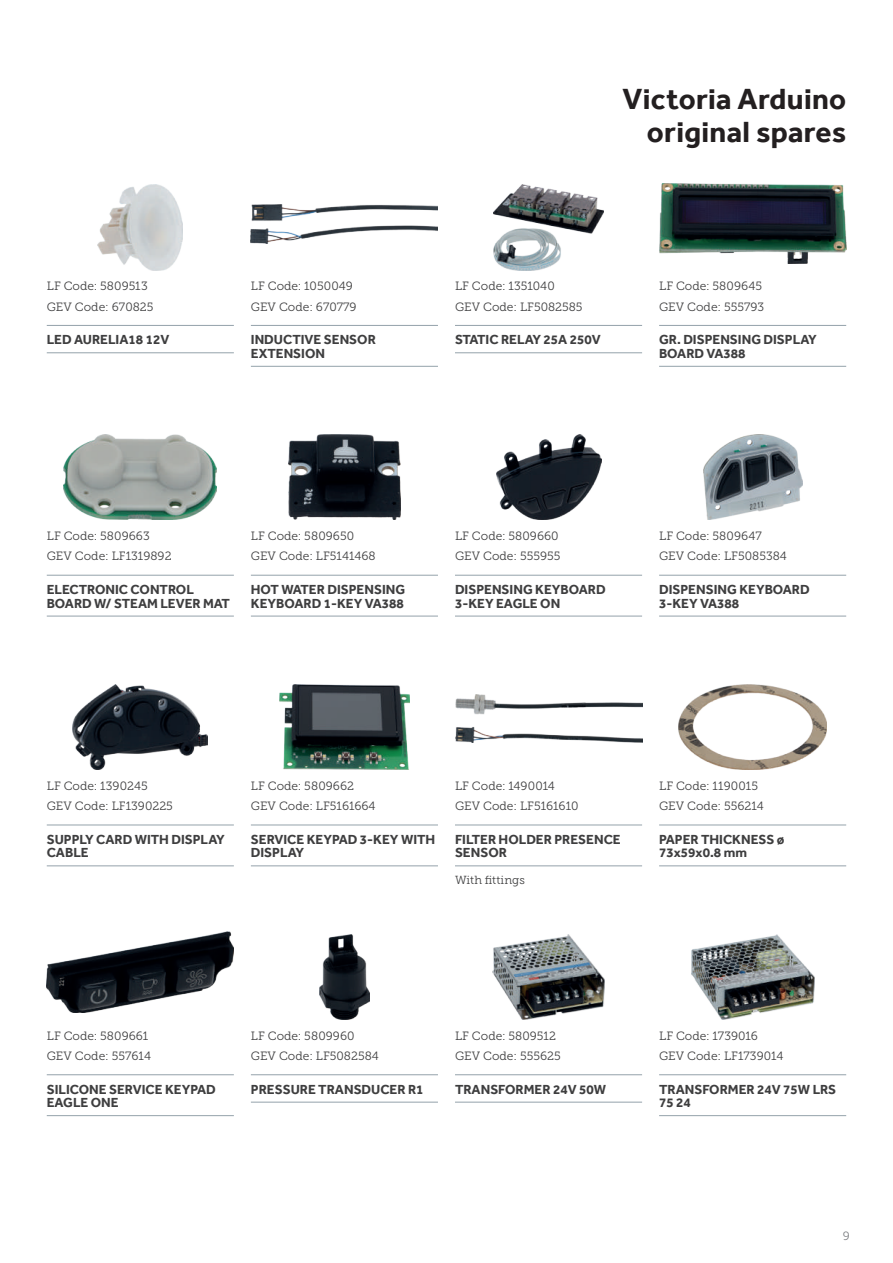
<style>
.page{position:relative;width:893px;height:1263px;background:#fff}
.page>*{position:absolute;margin:0;border:0;box-sizing:border-box;transform-origin:0 0}
.t1{font:700 30px/33px "Effra";letter-spacing:.01em;color:#231f20;text-align:right}
.t2{font:700 13.5px/13.5px "Effra";color:#3e3e3f}
.t3{font:12px/20.2px "Museo Slab 300";color:#3e3e3f}
.t4{font:12px "Museo Slab 300";color:#808285}
.t5{font:11.7px "Museo Slab 300";letter-spacing:.01em;color:#3e3e3f}
</style>
<div class="page">
<hr style="left:47px;top:325px;width:187px;height:1px;background:#94a2aa">
<hr style="left:47px;top:352px;width:187px;height:1px;background:#94a2aa">
<img style="left:98px;top:185px;width:85px;height:85px">
<hr style="left:251px;top:325px;width:187px;height:1px;background:#94a2aa">
<hr style="left:251px;top:366px;width:187px;height:1px;background:#94a2aa">
<img style="left:251px;top:205px;width:187px;height:38px">
<hr style="left:455px;top:325px;width:187px;height:1px;background:#94a2aa">
<hr style="left:455px;top:352px;width:187px;height:1px;background:#94a2aa">
<img style="left:493px;top:185px;width:111px;height:85px">
<hr style="left:659px;top:325px;width:187px;height:1px;background:#94a2aa">
<hr style="left:659px;top:366px;width:187px;height:1px;background:#94a2aa">
<img style="left:659px;top:184px;width:187px;height:79px">
<hr style="left:47px;top:575px;width:187px;height:1px;background:#94a2aa">
<hr style="left:47px;top:616px;width:187px;height:1px;background:#94a2aa">
<img style="left:64px;top:435px;width:153px;height:85px">
<hr style="left:251px;top:575px;width:187px;height:1px;background:#94a2aa">
<hr style="left:251px;top:616px;width:187px;height:1px;background:#94a2aa">
<img style="left:289px;top:435px;width:111px;height:85px">
<hr style="left:455px;top:575px;width:187px;height:1px;background:#94a2aa">
<hr style="left:455px;top:616px;width:187px;height:1px;background:#94a2aa">
<img style="left:496px;top:435px;width:105px;height:85px">
<hr style="left:659px;top:575px;width:187px;height:1px;background:#94a2aa">
<hr style="left:659px;top:616px;width:187px;height:1px;background:#94a2aa">
<img style="left:703px;top:435px;width:99px;height:85px">
<hr style="left:47px;top:825px;width:187px;height:1px;background:#94a2aa">
<hr style="left:47px;top:865px;width:187px;height:1px;background:#94a2aa">
<img style="left:73px;top:684px;width:135px;height:86px">
<hr style="left:251px;top:825px;width:187px;height:1px;background:#94a2aa">
<hr style="left:251px;top:865px;width:187px;height:1px;background:#94a2aa">
<img style="left:280px;top:684px;width:129px;height:86px">
<hr style="left:455px;top:825px;width:187px;height:1px;background:#94a2aa">
<hr style="left:455px;top:865px;width:187px;height:1px;background:#94a2aa">
<img style="left:455px;top:695px;width:187px;height:47px">
<hr style="left:659px;top:825px;width:187px;height:1px;background:#94a2aa">
<hr style="left:659px;top:865px;width:187px;height:1px;background:#94a2aa">
<img style="left:679px;top:684px;width:147px;height:86px">
<hr style="left:47px;top:1074px;width:187px;height:1px;background:#94a2aa">
<hr style="left:47px;top:1115px;width:187px;height:1px;background:#94a2aa">
<img style="left:47px;top:932px;width:187px;height:81px">
<hr style="left:251px;top:1074px;width:187px;height:1px;background:#94a2aa">
<hr style="left:251px;top:1102px;width:187px;height:1px;background:#94a2aa">
<img style="left:319px;top:934px;width:51px;height:85px">
<hr style="left:455px;top:1074px;width:187px;height:1px;background:#94a2aa">
<hr style="left:455px;top:1102px;width:187px;height:1px;background:#94a2aa">
<img style="left:492px;top:934px;width:113px;height:85px">
<hr style="left:659px;top:1074px;width:187px;height:1px;background:#94a2aa">
<hr style="left:659px;top:1115px;width:187px;height:1px;background:#94a2aa">
<img style="left:691px;top:934px;width:123px;height:85px">
<p class="t3" style="left:47px;top:276px;width:108px">LF Code: 5809513<br>GEV Code: 670825</p>
<p class="t2" style="left:47px;top:333px;width:124px">LED AURELIA18 12V</p>
<p class="t3" style="left:251px;top:276px;width:107px">LF Code: 1050049<br>GEV Code: 670779</p>
<p class="t2" style="left:251px;top:333px;width:126px">INDUCTIVE SENSOR<br>EXTENSION</p>
<h1 class="t1" style="left:623px;top:82px;width:225px">Victoria Arduino original spares</h1>
<p class="t3" style="left:455px;top:276px;width:129px">LF Code: 1351040<br>GEV Code: LF5082585</p>
<p class="t2" style="left:455px;top:333px;width:147px">STATIC RELAY 25A 250V</p>
<p class="t3" style="left:659px;top:276px;width:107px">LF Code: 5809645<br>GEV Code: 555793</p>
<p class="t2" style="left:659px;top:333px;width:159px">GR. DISPENSING DISPLAY<br>BOARD VA388</p>
<p class="t3" style="left:47px;top:526px;width:126px">LF Code: 5809663<br>GEV Code: LF1319892</p>
<p class="t2" style="left:47px;top:583px;width:185px">ELECTRONIC CONTROL<br>BOARD W/ STEAM LEVER MAT</p>
<p class="t3" style="left:251px;top:526px;width:126px">LF Code: 5809650<br>GEV Code: LF5141468</p>
<p class="t2" style="left:251px;top:583px;width:156px">HOT WATER DISPENSING<br>KEYBOARD 1-KEY VA388</p>
<p class="t3" style="left:455px;top:526px;width:107px">LF Code: 5809660<br>GEV Code: 555955</p>
<p class="t2" style="left:455px;top:583px;width:152px">DISPENSING KEYBOARD<br>3-KEY EAGLE ON</p>
<p class="t3" style="left:659px;top:526px;width:129px">LF Code: 5809647<br>GEV Code: LF5085384</p>
<p class="t2" style="left:659px;top:583px;width:152px">DISPENSING KEYBOARD<br>3-KEY VA388</p>
<p class="t3" style="left:47px;top:776px;width:128px">LF Code: 1390245<br>GEV Code: LF1390225</p>
<p class="t2" style="left:47px;top:832px;width:179px">SUPPLY CARD WITH DISPLAY<br>CABLE</p>
<p class="t3" style="left:251px;top:776px;width:126px">LF Code: 5809662<br>GEV Code: LF5161664</p>
<p class="t2" style="left:251px;top:832px;width:186px">SERVICE KEYPAD 3-KEY WITH<br>DISPLAY</p>
<p class="t3" style="left:455px;top:776px;width:125px">LF Code: 1490014<br>GEV Code: LF5161610</p>
<p class="t2" style="left:455px;top:832px;width:167px">FILTER HOLDER PRESENCE<br>SENSOR</p>
<p class="t5" style="left:455px;top:874px;width:71px">With fittings</p>
<p class="t3" style="left:659px;top:776px;width:106px">LF Code: 1190015<br>GEV Code: 556214</p>
<p class="t2" style="left:659px;top:832px;width:127px">PAPER THICKNESS ø<br>73x59x0.8 mm</p>
<p class="t3" style="left:47px;top:1025px;width:106px">LF Code: 5809661<br>GEV Code: 557614</p>
<p class="t2" style="left:47px;top:1082px;width:170px">SILICONE SERVICE KEYPAD<br>EAGLE ONE</p>
<p class="t3" style="left:251px;top:1025px;width:129px">LF Code: 5809960<br>GEV Code: LF5082584</p>
<p class="t2" style="left:251px;top:1082px;width:174px">PRESSURE TRANSDUCER R1</p>
<p class="t3" style="left:455px;top:1025px;width:107px">LF Code: 5809512<br>GEV Code: 555625</p>
<p class="t2" style="left:455px;top:1082px;width:153px">TRANSFORMER 24V 50W</p>
<p class="t3" style="left:659px;top:1025px;width:126px">LF Code: 1739016<br>GEV Code: LF1739014</p>
<p class="t2" style="left:659px;top:1082px;width:179px">TRANSFORMER 24V 75W LRS<br>75 24</p>
<p class="t4" style="left:843px;top:1229px;width:9px">9</p>
</div>
